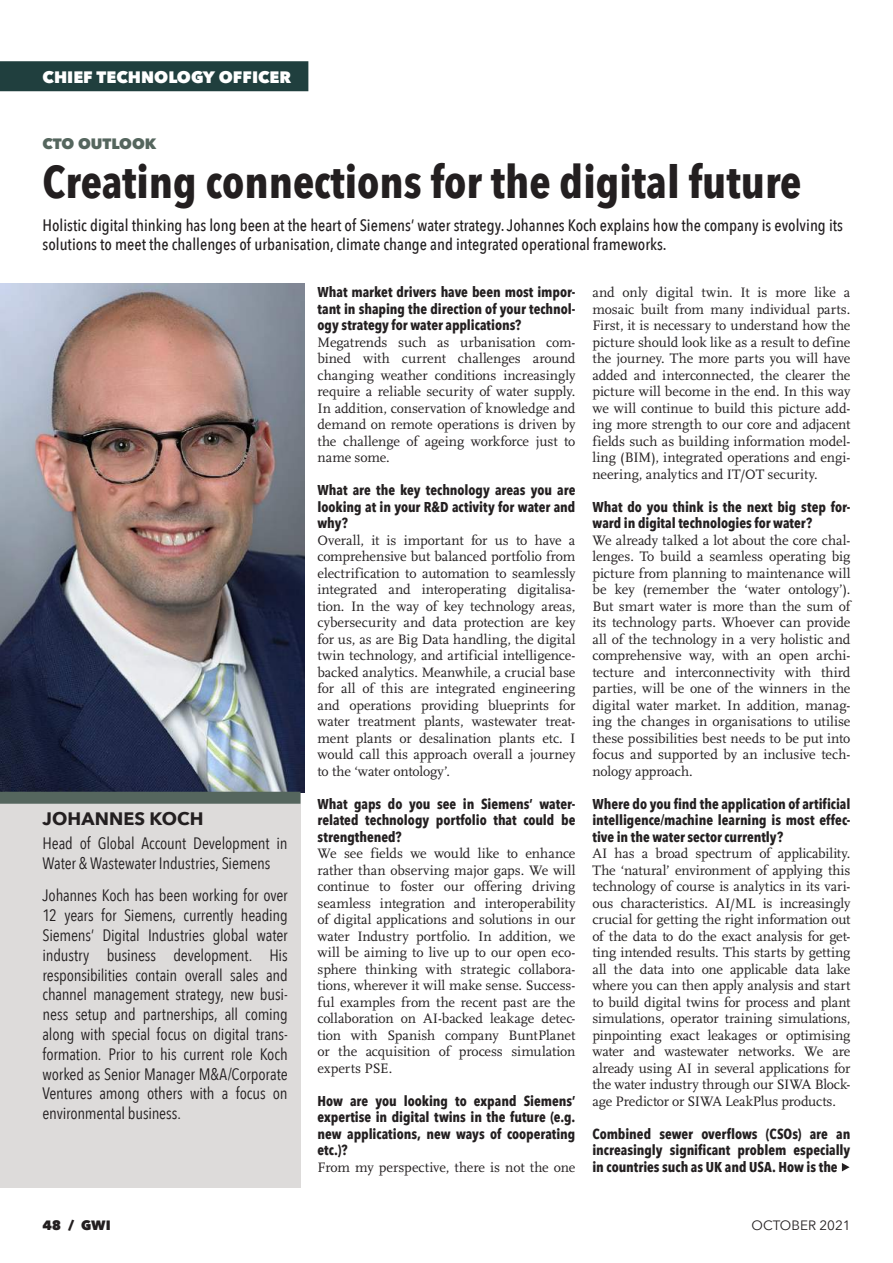
<style>
.page{position:relative;width:893px;height:1263px;background:#fff}
.page>*{position:absolute;margin:0;border:0;box-sizing:border-box;transform-origin:0 0}
.t1{font:700 45px "Avenir Next Condensed";color:#231f20}
.t2{font:700 18px "Avenir Next";letter-spacing:.005em;color:#231f20}
.t3{font:16.5px/19.8px "Avenir Next Condensed";letter-spacing:-.01em;color:#231f20}
.t4{font:500 16.5px/19.8px "Avenir Next Condensed";color:#231f20}
.t5{font:800 16.5px "Avenir Next";color:#fff}
.t6{font:800 15px "Avenir Next";color:#55665e}
.t7{font:14.25px/16.5px "Scala";letter-spacing:-.01em;color:#231f20;text-align:justify}
.t8{font:700 14.25px/16.5px "Avenir Next Condensed";letter-spacing:-.005em;color:#231f20;text-align:justify}
.t9{font:13.5px "Avenir Next";color:#231f20}
.t10{font:800 13.5px "Avenir Next";color:#231f20}
</style>
<div class="page">
<div style="left:0;top:61px;width:308px;height:30px;background:#203f3e"></div>
<div style="left:0;top:284px;width:300px;height:904px;background:#dddbda"></div>
<img style="left:0;top:284px;width:305px;height:509px">
<div style="left:0;top:792px;width:300px;height:12px;background:#55665e"></div>
<svg style="left:842px;top:1163px;width:8px;height:8px"></svg>
<p class="t5" style="left:43px;top:66px;width:250px">CHIEF TECHNOLOGY OFFICER</p>
<p class="t6" style="left:43px;top:134px;width:115px">CTO OUTLOOK</p>
<h1 class="t1" style="left:43px;top:155px;width:760px">Creating connections for the digital future</h1>
<p class="t4" style="left:43px;top:215px;width:802px">Holistic digital thinking has long been at the heart of Siemens’ water strategy. Johannes Koch explains how the company is evolving its solutions to meet the challenges of urbanisation, climate change and integrated operational frameworks.</p>
<p class="t2" style="left:43px;top:808px;width:162px">JOHANNES KOCH</p>
<p class="t3" style="left:43px;top:833px;width:247px">Head of Global Account Development in<br>Water &amp; Wastewater Industries, Siemens</p>
<p class="t3" style="left:43px;top:886px;width:247px;text-align:justify">Johannes Koch has been working for over 12 years for Siemens, currently heading Siemens’ Digital Industries global water industry business development. His responsibilities contain overall sales and channel management strategy, new busi&shy;ness setup and partnerships, all coming along with special focus on digital trans&shy;formation. Prior to his current role Koch worked as Senior Manager M&amp;A/Corporate Ventures among others with a focus on environmental business.</p>
<p class="t10" style="left:43px;top:1217px;width:70px">48 / GWI</p>
<p class="t8" style="left:317px;top:284px;width:259px">What market drivers have been most impor&shy;tant in shaping the direction of your technol&shy;ogy strategy for water applications?</p>
<p class="t7" style="left:317px;top:334px;width:259px">Megatrends such as urbanisation com&shy;bined with current challenges around changing weather conditions increasingly require a reliable security of water supply.<br>In addition, conservation of knowledge and demand on remote operations is driven by the challenge of ageing workforce just to name some.</p>
<p class="t8" style="left:317px;top:482px;width:259px">What are the key technology areas you are looking at in your R&amp;D activity for water and why?</p>
<p class="t7" style="left:317px;top:532px;width:259px">Overall, it is important for us to have a comprehensive but balanced portfolio from electrification to automation to seamlessly integrated and interoperating digitalisa&shy;tion. In the way of key technology areas, cybersecurity and data protection are key for us, as are Big Data handling, the digital twin technology, and artificial intelligence&shy;backed analytics. Meanwhile, a crucial base for all of this are integrated engineering and operations providing blueprints for water treatment plants, wastewater treat&shy;ment plants or desalination plants etc. I would call this approach overall a journey to the ‘water ontology’.</p>
<p class="t8" style="left:317px;top:795px;width:259px">What gaps do you see in Siemens’ water&shy;related technology portfolio that could be strengthened?</p>
<p class="t7" style="left:317px;top:845px;width:259px">We see fields we would like to enhance rather than observing major gaps. We will continue to foster our offering driving seamless integration and interoperability of digital applications and solutions in our water Industry portfolio. In addition, we will be aiming to live up to our open eco&shy;sphere thinking with strategic collabora&shy;tions, wherever it will make sense. Success&shy;ful examples from the recent past are the collaboration on AI-backed leakage detec&shy;tion with Spanish company BuntPlanet or the acquisition of process simulation experts PSE.</p>
<p class="t8" style="left:317px;top:1092px;width:259px">How are you looking to expand Siemens’ expertise in digital twins in the future (e.g. new applications, new ways of cooperating etc.)?</p>
<p class="t7" style="left:317px;top:1159px;width:259px">From my perspective, there is not the one</p>
<p class="t7" style="left:592px;top:284px;width:259px">and only digital twin. It is more like a mosaic built from many individual parts.<br>First, it is necessary to understand how the picture should look like as a result to define the journey. The more parts you will have added and interconnected, the clearer the picture will become in the end. In this way we will continue to build this picture add&shy;ing more strength to our core and adjacent fields such as building information model&shy;ling (BIM), integrated operations and engi&shy;neering, analytics and IT/OT security.</p>
<p class="t8" style="left:592px;top:498px;width:259px">What do you think is the next big step for&shy;ward in digital technologies for water?</p>
<p class="t7" style="left:592px;top:532px;width:259px">We already talked a lot about the core chal&shy;lenges. To build a seamless operating big picture from planning to maintenance will be key (remember the ‘water ontology’).<br>But smart water is more than the sum of its technology parts. Whoever can provide all of the technology in a very holistic and comprehensive way, with an open archi&shy;tecture and interconnectivity with third parties, will be one of the winners in the digital water market. In addition, manag&shy;ing the changes in organisations to utilise these possibilities best needs to be put into focus and supported by an inclusive tech&shy;nology approach.</p>
<p class="t8" style="left:592px;top:795px;width:259px">Where do you find the application of artificial intelligence/machine learning is most effec&shy;tive in the water sector currently?</p>
<p class="t7" style="left:592px;top:845px;width:259px">AI has a broad spectrum of applicability.<br>The ‘natural’ environment of applying this technology of course is analytics in its vari&shy;ous characteristics. AI/ML is increasingly crucial for getting the right information out of the data to do the exact analysis for get&shy;ting intended results. This starts by getting all the data into one applicable data lake where you can then apply analysis and start to build digital twins for process and plant simulations, operator training simulations, pinpointing exact leakages or optimising water and wastewater networks. We are already using AI in several applications for the water industry through our SIWA Block&shy;age Predictor or SIWA LeakPlus products.</p>
<p class="t8" style="left:592px;top:1125px;width:259px">Combined sewer overflows (CSOs) are an increasingly significant problem especially in countries such as UK and USA. How is the</p>
<p class="t9" style="left:751px;top:1217px;width:101px">OCTOBER 2021</p>
</div>
